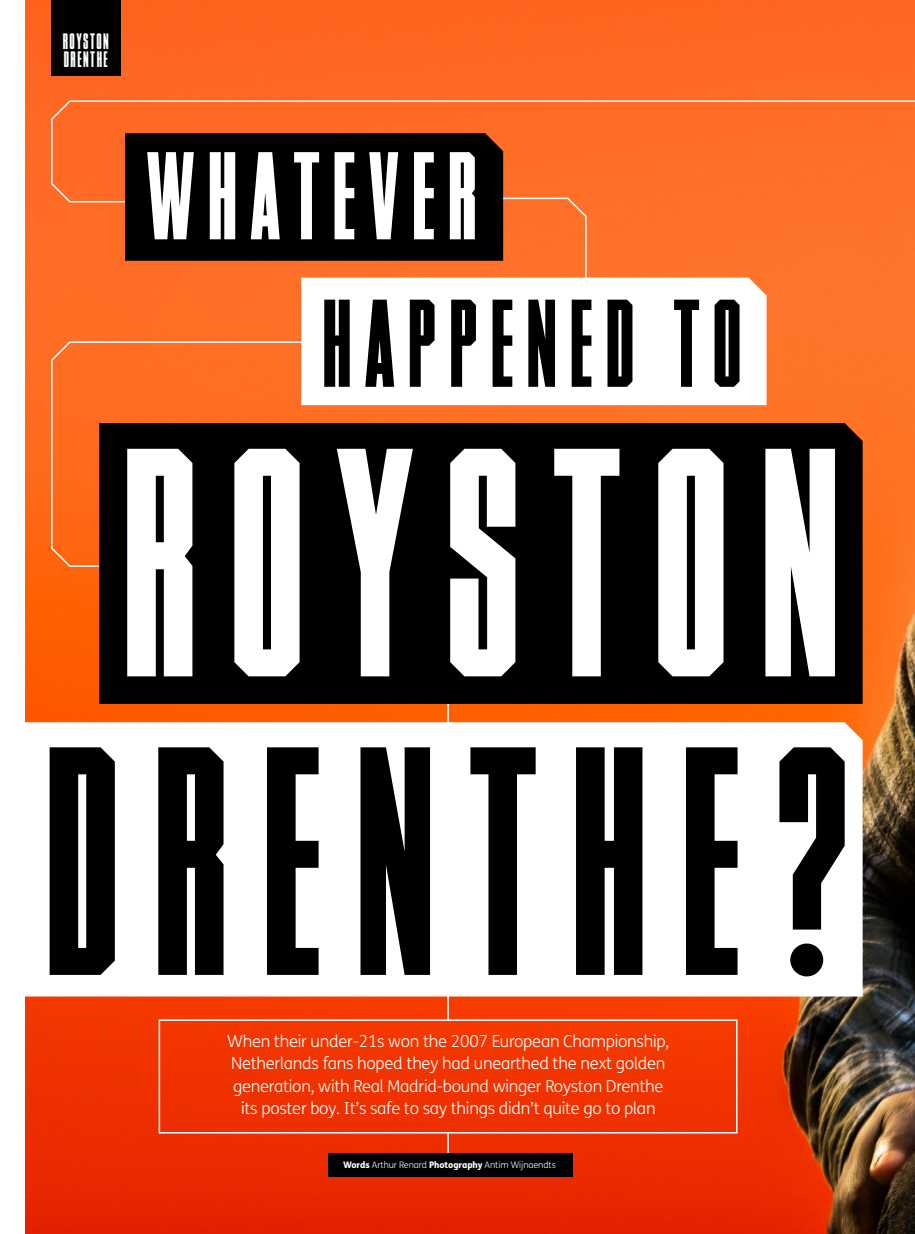
<style>
.page{position:relative;width:915px;height:1234px;background:#fff}
.page>*{position:absolute;margin:0;border:0;box-sizing:border-box;transform-origin:0 0}
.t1{font:310.35px "TIMMONSNY";letter-spacing:.1em;color:#000}
.t2{font:310.35px "TIMMONSNY";letter-spacing:.095em;color:#fff}
.t3{font:118.8px "TIMMONSNY";letter-spacing:.1em;color:#000}
.t4{font:118.8px "TIMMONSNY";letter-spacing:.1em;color:#fff}
.t5{font:21.3px/18.3px "TIMMONSNY";letter-spacing:.07em;color:#fff}
.t6{font:300 16.5px/22.5px "FS Me";letter-spacing:-.015em;color:#fff;text-align:center}
.t7{font:300 9px "FS Me";letter-spacing:-.01em;color:#fff}
.s1{font-weight:800}
</style>
<div class="page">
<img style="left:26px;top:0;width:888px;height:1233px">
<hr style="left:447px;top:690px;width:1px;height:45px;background:#fff">
<hr style="left:447px;top:982px;width:1px;height:38px;background:#fff">
<svg style="left:447px;top:1133px;width:1px;height:20px"></svg>
<svg style="left:50px;top:340px;width:259px;height:227px;background:#fe7229"></svg>
<div style="left:50px;top:100px;width:864px;height:103px;background:#ff6d27"></div>
<svg style="left:25px;top:722px;width:837px;height:274px"></svg>
<div style="left:99px;top:423px;width:763px;height:280px;background:#000"></div>
<div style="left:51px;top:0;width:69px;height:75px;background:#000"></div>
<div style="left:178px;top:197px;width:409px;height:97px;background:#ff7129"></div>
<svg style="left:301px;top:277px;width:465px;height:128px"></svg>
<div style="left:159px;top:1019px;width:578px;height:114px;border:2px solid #fff"></div>
<div style="left:328px;top:1153px;width:244px;height:23px;background:#000"></div>
<div style="left:125px;top:133px;width:378px;height:128px;background:#000"></div>
<p class="t5" style="left:63px;top:32px;width:48px">ROYSTON<br>DRENTHE</p>
<h2 class="t4" style="left:145px;top:132px;width:333px">WHATEVER</h2>
<h2 class="t3" style="left:322px;top:280px;width:421px">HAPPENED TO</h2>
<h1 class="t2" style="left:121px;top:397px;width:721px">ROYSTON</h1>
<h1 class="t1" style="left:43px;top:695px;width:808px">DRENTHE?</h1>
<p class="t6" style="left:227px;top:1029px;width:443px">When their under-21s won the 2007 European Championship, Netherlands fans hoped they had unearthed the next golden generation, with Real Madrid-bound winger Royston Drenthe its poster boy. It’s safe to say things didn’t quite go to plan</p>
<p class="t7" style="left:343px;top:1158px;width:214px"><span class="s1">Words</span> Arthur Renard <span class="s1">Photography</span> Antim Wijnaendts</p>
</div>
